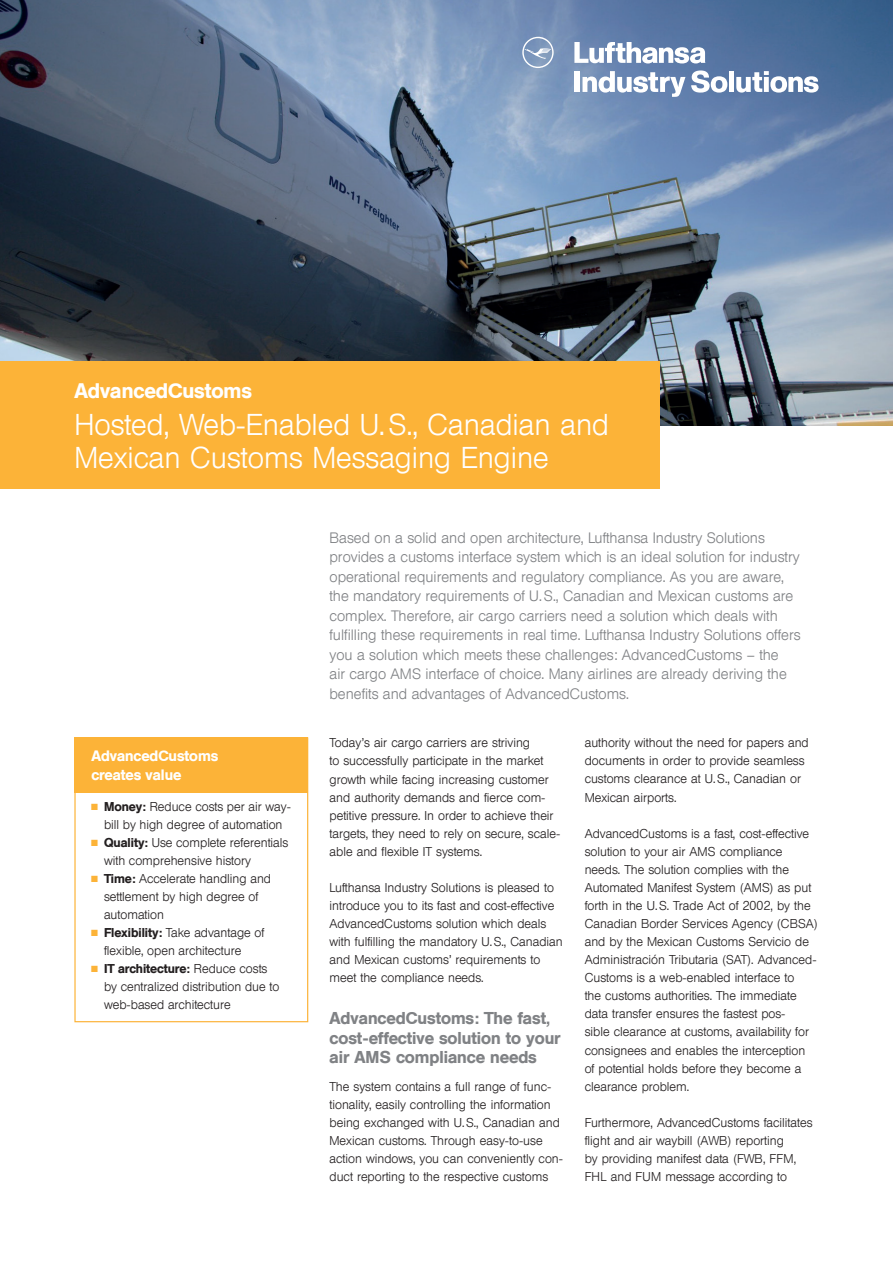
<style>
.page{position:relative;width:893px;height:1263px;background:#fff}
.page>*{position:absolute;margin:0;border:0;box-sizing:border-box;transform-origin:0 0}
.t1{font:300 30px/33px "Lufthansa";color:#fff}
.t2{font:500 21px "Lufthansa";color:#fff}
.t3{font:500 17.1px/19.5px "Lufthansa";color:#808285}
.t4{font:300 15px/19.5px "Lufthansa";color:#808285}
.t5{font:500 15px/19.5px "Lufthansa";color:#fff}
.t6{font:300 12.75px/18px "Lufthansa";color:#231f20}
.s1{color:#fcb338}
.s2{font-weight:500}
</style>
<div class="page">
<div style="left:74px;top:737px;width:234px;height:285px;border:1px solid #fcb338"></div>
<div style="left:74px;top:737px;width:234px;height:56px;background:#fcb338"></div>
<img style="left:0;top:0;width:893px;height:425px">
<svg style="left:522px;top:37px;width:32px;height:31px"></svg>
<svg style="left:574px;top:42px;width:131px;height:21px"></svg>
<div style="left:574px;top:71px;width:6px;height:21px;background:#fff"></div>
<svg style="left:582px;top:71px;width:103px;height:26px"></svg>
<svg style="left:691px;top:70px;width:36px;height:23px"></svg>
<div style="left:729px;top:71px;width:5px;height:21px;background:#fff"></div>
<svg style="left:736px;top:71px;width:83px;height:22px"></svg>
<div style="left:0;top:361px;width:659px;height:128px;background:#fcb338"></div>
<h2 class="t2" style="left:74px;top:378px;width:179px">AdvancedCustoms</h2>
<h1 class="t1" style="left:74px;top:408px;width:536px">Hosted, Web-Enabled U. S., Canadian and<br>Mexican Customs Messaging Engine</h1>
<p class="t5" style="left:91px;top:746px;width:128px">AdvancedCustoms creates value</p>
<p class="t6" style="left:91px;top:798px;width:201px;text-align:center"><span class="s1">■</span> <span class="s2">Money:</span> Reduce costs per air way&shy;bill by high degree of automation</p>
<p class="t6" style="left:104px;top:834px;width:186px;text-indent:-13px"><span class="s1">■</span> <span class="s2">Quality:</span> Use complete referentials with comprehensive history</p>
<p class="t6" style="left:104px;top:870px;width:169px;text-indent:-13px"><span class="s1">■</span> <span class="s2">Time:</span> Accelerate handling and settlement by high degree of automation</p>
<p class="t6" style="left:104px;top:924px;width:162px;text-indent:-13px"><span class="s1">■</span> <span class="s2">Flexibility:</span> Take advantage of flexible, open architecture</p>
<p class="t6" style="left:104px;top:960px;width:177px;text-indent:-13px"><span class="s1">■</span> <span class="s2">IT architecture:</span> Reduce costs by centralized distribution due to web-based architecture</p>
<p class="t4" style="left:330px;top:528px;width:472px">Based on a solid and open architecture, Lufthansa Industry Solutions provides a customs interface system which is an ideal solution for industry operational requirements and regulatory compliance. As you are aware, the mandatory requirements of U.S., Canadian and Mexican customs are complex. Therefore, air cargo carriers need a solution which deals with fulfilling these requirements in real time. Lufthansa Industry Solutions offers you a solution which meets these challenges: AdvancedCustoms – the<br>air cargo AMS interface of choice. Many airlines are already deriving the benefits and advantages of AdvancedCustoms.</p>
<p class="t6" style="left:330px;top:734px;width:232px">Today’s air cargo carriers are striving<br>to successfully participate in the market growth while facing increasing customer and authority demands and fierce com&shy;petitive pressure. In order to achieve their targets, they need to rely on secure, scale&shy;able and flexible IT systems.</p>
<p class="t6" style="left:330px;top:879px;width:235px">Lufthansa Industry Solutions is pleased to introduce you to its fast and cost-effective AdvancedCustoms solution which deals with fulfilling the mandatory U.S., Canadian and Mexican customs’ requirements to meet the compliance needs.</p>
<h3 class="t3" style="left:330px;top:1009px;width:233px">AdvancedCustoms: The fast, cost-effective solution to your air AMS compliance needs</h3>
<p class="t6" style="left:330px;top:1077px;width:235px">The system contains a full range of func&shy;tionality, easily controlling the information being exchanged with U.S., Canadian and Mexican customs. Through easy-to-use action windows, you can conveniently con&shy;duct reporting to the respective customs</p>
<p class="t6" style="left:585px;top:734px;width:226px">authority without the need for papers and documents in order to provide seamless customs clearance at U.S., Canadian or Mexican airports.</p>
<p class="t6" style="left:585px;top:824px;width:235px">AdvancedCustoms is a fast, cost-effective solution to your air AMS compliance needs. The solution complies with the Automated Manifest System (AMS) as put forth in the U.S. Trade Act of 2002, by the Canadian Border Services Agency (CBSA) and by the Mexican Customs Servicio de Administración Tributaria (SAT). Advanced-Customs is a web-enabled interface to<br>the customs authorities. The immediate data transfer ensures the fastest pos-<br>sible clearance at customs, availability for consignees and enables the interception of potential holds before they become a clearance problem.</p>
<p class="t6" style="left:585px;top:1114px;width:229px">Furthermore, AdvancedCustoms facilitates flight and air waybill (AWB) reporting<br>by providing manifest data (FWB, FFM, FHL and FUM message according to</p>
</div>
